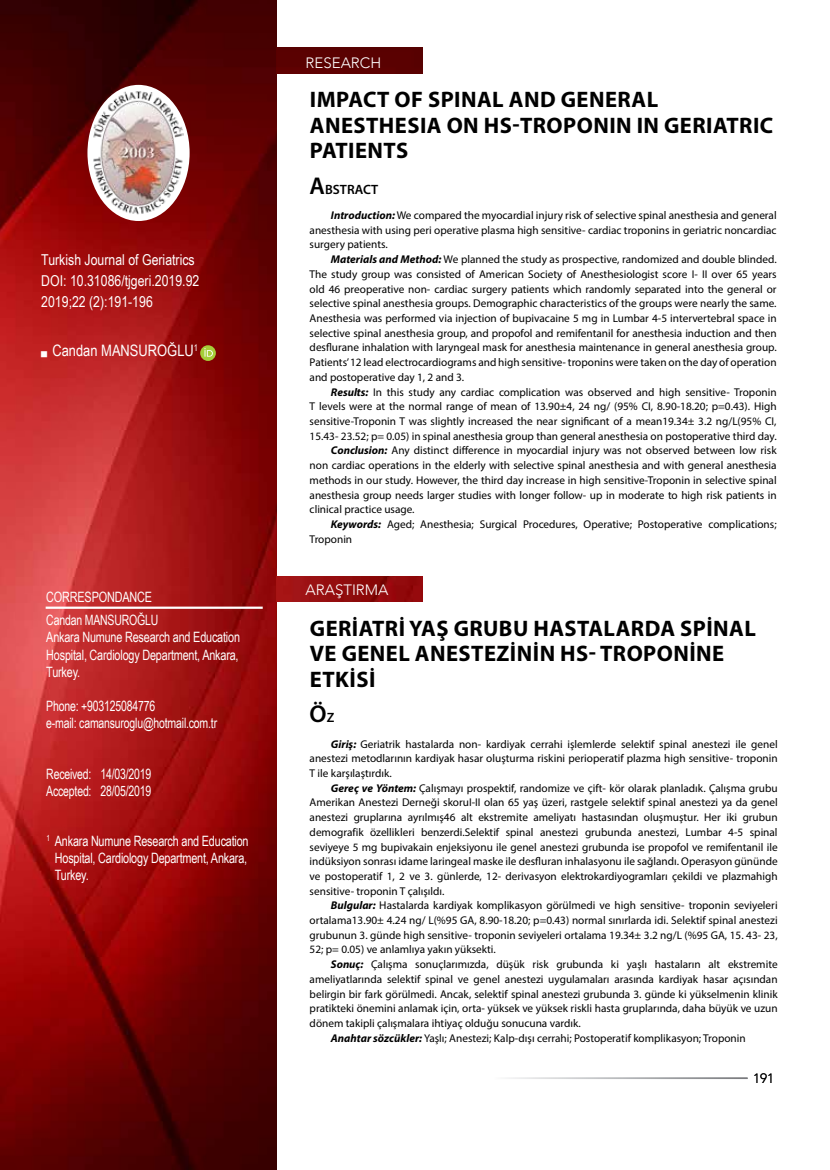
<style>
.page{position:relative;width:830px;height:1170px;background:#fff}
.page>*{position:absolute;margin:0;border:0;box-sizing:border-box;transform-origin:0 0}
.t1{font:600 24.3px "Myriad Pro";color:#000}
.t2{font:700 22.5px/25.5px "Myriad Pro";letter-spacing:.02em;color:#000}
.t3{font:15.75px "Arial Narrow";color:#fff}
.t4{font:15px/21px "Arial Narrow";color:#fff}
.t5{font:300 15px "Avenir";color:#fff}
.t6{font:14.25px/17.1px "Arial Narrow";letter-spacing:-.015em;color:#fff;scale:.9 1}
.t7{font:14.25px/17.1px "Arial Narrow";letter-spacing:-.015em;color:#fff;text-align:justify;scale:.93 1}
.t8{font:600 13.5px "Myriad Pro";color:#000}
.t9{font:300 13.5px "Avenir";color:#000}
.t10{font:11.25px/14.7px "Myriad Pro";color:#000;text-align:justify}
.s1{font-size:24.3px}
.s2{font-weight:700;font-style:italic}
.s3{font-size:13.5px}
</style>
<div class="page">
<img style="left:0;top:0;width:276px;height:1169px">
<img style="left:93px;top:91px;width:91px;height:125px">
<img style="left:87px;top:85px;width:102px;height:136px;border-radius:50%">
<hr style="left:46px;top:606px;width:216px;height:2px;background:#fff">
<img style="left:276px;top:576px;width:146px;height:26px">
<div style="left:276px;top:48px;width:146px;height:25px;background:#5a0101"></div>
<svg style="left:200px;top:345px;width:16px;height:16px"></svg>
<svg style="left:204px;top:348px;width:9px;height:8px"></svg>
<svg style="left:41px;top:374px;width:6px;height:6px"></svg>
<svg style="left:41px;top:395px;width:6px;height:6px"></svg>
<svg style="left:41px;top:416px;width:6px;height:6px"></svg>
<svg style="left:41px;top:351px;width:6px;height:8px"></svg>
<h3 class="t4" style="left:41px;top:249px;width:159px">Turkish Journal of Geriatrics<br>DOI: 10.31086/tjgeri.2019.92<br>2019;22 (2):191-196</h3>
<h3 class="t4" style="left:93px;top:291px;width:34px">1 ?-?</h3>
<h3 class="t3" style="left:52px;top:339px;width:147px">Candan MANSUROĞLU<sup>1</sup></h3>
<h3 class="t3" style="left:55px;top:344px;width:36px">AAAA</h3>
<p class="t7" style="left:46px;top:588px;width:115px">CORRESPONDANCE</p>
<p class="t6" style="left:46px;top:611px;width:217px">Candan MANSUROĞLU<br>Ankara Numune Research and Education<br>Hospital, Cardiology Department, Ankara,<br>Turkey.</p>
<p class="t6" style="left:46px;top:696px;width:191px">Phone: +903125084776<br>e-mail: camansuroglu@hotmail.com.tr</p>
<p class="t6" style="left:46px;top:765px;width:118px">Received: 14/03/2019<br>Accepted: 28/05/2019</p>
<p class="t6" style="left:46px;top:611px;width:61px;text-align:center">AdıSOYADI aa aaaaa</p>
<p class="t6" style="left:46px;top:662px;width:63px">Phone: XXX</p>
<p class="t7" style="left:55px;top:831px;width:210px;text-indent:-9px"><sup>1</sup> Ankara Numune Research and Education Hospital, Cardiology Department, Ankara, Turkey.</p>
<p class="t7" style="left:46px;top:835px;width:44px"><sup>2</sup> Aaaaa <sup>3</sup> Aaaaa <sup>4</sup> Aaaaa</p>
<h3 class="t5" style="left:305px;top:54px;width:77px">RESEARCH</h3>
<h2 class="t2" style="left:310px;top:86px;width:465px">IMPACT OF SPINAL AND GENERAL<br>ANESTHESIA ON HS-TROPONIN IN GERIATRIC<br>PATIENTS</h2>
<p class="t8" style="left:309px;top:180px;width:70px"><span class="s1">A</span>BSTRACT</p>
<p class="t10" style="left:309px;top:208px;width:468px;text-indent:21px"><span class="s2">Introduction:</span> We compared the myocardial injury risk of selective spinal anesthesia and general anesthesia with using peri operative plasma high sensitive- cardiac troponins in geriatric noncardiac surgery patients.</p>
<p class="t10" style="left:309px;top:252px;width:468px;text-indent:21px"><span class="s2">Materials and Method:</span> We planned the study as prospective, randomized and double blinded.<br>The study group was consisted of American Society of Anesthesiologist score I- II over 65 years old 46 preoperative non- cardiac surgery patients which randomly separated into the general or selective spinal anesthesia groups. Demographic characteristics of the groups were nearly the same.<br>Anesthesia was performed via injection of bupivacaine 5 mg in Lumbar 4-5 intervertebral space in selective spinal anesthesia group, and propofol and remifentanil for anesthesia induction and then desflurane inhalation with laryngeal mask for anesthesia maintenance in general anesthesia group.<br>Patients’ 12 lead electrocardiograms and high sensitive- troponins were taken on the day of operation and postoperative day 1, 2 and 3.</p>
<p class="t10" style="left:331px;top:384px;width:447px"><span class="s2">Results:</span> In this study any cardiac complication was observed and high sensitive- Troponin</p>
<p class="t10" style="left:309px;top:399px;width:468px">T levels were at the normal range of mean of 13.90±4, 24 ng/ (95% CI, 8.90-18.20; p=0.43). High</p>
<p class="t10" style="left:309px;top:413px;width:468px">sensitive-Troponin T was slightly increased the near significant of a mean19.34± 3.2 ng/L(95% CI,</p>
<p class="t10" style="left:309px;top:428px;width:468px">15.43- 23.52; p= 0.05) in spinal anesthesia group than general anesthesia on postoperative third day.</p>
<p class="t10" style="left:331px;top:443px;width:447px"><span class="s2">Conclusion:</span> Any distinct difference in myocardial injury was not observed between low risk</p>
<p class="t10" style="left:309px;top:458px;width:468px">non cardiac operations in the elderly with selective spinal anesthesia and with general anesthesia</p>
<p class="t10" style="left:309px;top:472px;width:468px">methods in our study. However, the third day increase in high sensitive-Troponin in selective spinal</p>
<p class="t10" style="left:309px;top:487px;width:468px">anesthesia group needs larger studies with longer follow- up in moderate to high risk patients in</p>
<p class="t10" style="left:309px;top:502px;width:106px">clinical practice usage.</p>
<p class="t10" style="left:331px;top:516px;width:447px"><span class="s2">Keywords:</span> Aged; Anesthesia; Surgical Procedures, Operative; Postoperative complications;</p>
<p class="t10" style="left:309px;top:531px;width:44px">Troponin</p>
<h3 class="t5" style="left:305px;top:581px;width:84px">ARAŞTIRMA</h3>
<h2 class="t2" style="left:310px;top:614px;width:447px">GERİATRİ YAŞ GRUBU HASTALARDA SPİNAL<br>VE GENEL ANESTEZİNİN HS- TROPONİNE<br>ETKİSİ</h2>
<h1 class="t1" style="left:309px;top:698px;width:26px">Ö<span class="s3">Z</span></h1>
<p class="t10" style="left:309px;top:736px;width:469px;text-indent:21px"><span class="s2">Giriş:</span> Geriatrik hastalarda non- kardiyak cerrahi işlemlerde selektif spinal anestezi ile genel anestezi metodlarının kardiyak hasar oluşturma riskini perioperatif plazma high sensitive- troponin T ile karşılaştırdık.</p>
<p class="t10" style="left:309px;top:780px;width:469px;text-indent:21px"><span class="s2">Gereç ve Yöntem:</span> Çalışmayı prospektif, randomize ve çift- kör olarak planladık. Çalışma grubu Amerikan Anestezi Derneği skoruI-II olan 65 yaş üzeri, rastgele selektif spinal anestezi ya da genel anestezi gruplarına ayrılmış46 alt ekstremite ameliyatı hastasından oluşmuştur. Her iki grubun demografik özellikleri benzerdi.Selektif spinal anestezi grubunda anestezi, Lumbar 4-5 spinal seviyeye 5 mg bupivakain enjeksiyonu ile genel anestezi grubunda ise propofol ve remifentanil ile indüksiyon sonrası idame laringeal maske ile desfluran inhalasyonu ile sağlandı. Operasyon gününde ve postoperatif 1, 2 ve 3. günlerde, 12- derivasyon elektrokardiyogramları çekildi ve plazmahigh sensitive- troponin T çalışıldı.</p>
<p class="t10" style="left:309px;top:898px;width:469px;text-indent:21px"><span class="s2">Bulgular:</span> Hastalarda kardiyak komplikasyon görülmedi ve high sensitive- troponin seviyeleri ortalama13.90± 4.24 ng/ L(%95 GA, 8.90-18.20; p=0.43) normal sınırlarda idi. Selektif spinal anestezi grubunun 3. günde high sensitive- troponin seviyeleri ortalama 19.34± 3.2 ng/L (%95 GA, 15. 43- 23, 52; p= 0.05) ve anlamlıya yakın yüksekti.</p>
<p class="t10" style="left:331px;top:956px;width:448px"><span class="s2">Sonuç:</span> Çalışma sonuçlarımızda, düşük risk grubunda ki yaşlı hastaların alt ekstremite</p>
<p class="t10" style="left:309px;top:971px;width:469px">ameliyatlarında selektif spinal ve genel anestezi uygulamaları arasında kardiyak hasar açısından</p>
<p class="t10" style="left:309px;top:986px;width:469px">belirgin bir fark görülmedi. Ancak, selektif spinal anestezi grubunda 3. günde ki yükselmenin klinik</p>
<p class="t10" style="left:309px;top:1000px;width:469px">pratikteki önemini anlamak için, orta- yüksek ve yüksek riskli hasta gruplarında, daha büyük ve uzun</p>
<p class="t10" style="left:309px;top:1015px;width:273px">dönem takipli çalışmalara ihtiyaç olduğu sonucuna vardık.</p>
<p class="t10" style="left:331px;top:1030px;width:416px"><span class="s2">Anahtar sözcükler:</span> Yaşlı; Anestezi; Kalp-dışı cerrahi; Postoperatif komplikasyon; Troponin</p>
<p class="t9" style="left:752px;top:1070px;width:23px">191</p>
</div>
